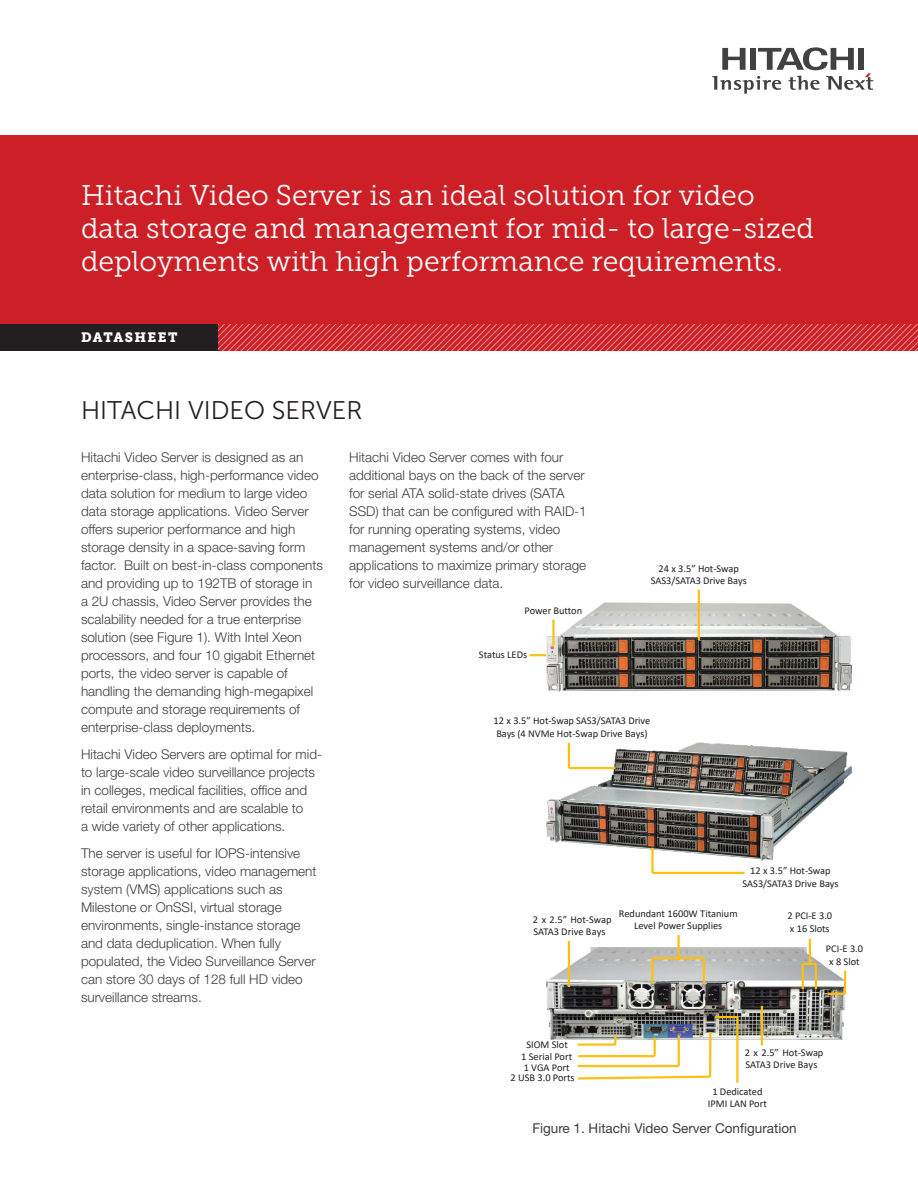
<style>
.page{position:relative;width:918px;height:1188px;background:#fff}
.page>*{position:absolute;margin:0;border:0;box-sizing:border-box;transform-origin:0 0}
.t1{font:28.5px/33px "Museo Slab 300";color:#fff}
.t2{font:25.5px "Museo Sans 300";color:#231f20}
.t3{font:300 13.5px/18px "Helvetica Neue LT Std";color:#3e3e3f}
.t4{font:13.5px "Helvetica Neue LT Std";color:#3e3e3f}
.t5{font:13.5px "Museo Slab 900";letter-spacing:.1em;color:#fff}
.t6{font:10.35px/12.5px "Calibri";letter-spacing:-.005em;color:#231f20;text-align:center}
</style>
<div class="page">
<svg style="left:712px;top:47px;width:161px;height:47px"></svg>
<img style="left:546px;top:602px;width:305px;height:90px">
<img style="left:546px;top:743px;width:305px;height:118px">
<img style="left:546px;top:948px;width:299px;height:92px">
<hr style="left:698px;top:590px;width:2px;height:50px;background:#fcc011">
<hr style="left:552px;top:620px;width:3px;height:26px;background:#fcc011">
<svg style="left:530px;top:654px;width:16px;height:2px"></svg>
<hr style="left:569px;top:767px;width:46px;height:2px;background:#fcc011">
<hr style="left:568px;top:743px;width:2px;height:25px;background:#fcc011">
<hr style="left:652px;top:872px;width:93px;height:2px;background:#fcc011">
<hr style="left:651px;top:848px;width:3px;height:25px;background:#fcc011">
<hr style="left:651px;top:958px;width:3px;height:25px;background:#fcc011">
<hr style="left:703px;top:958px;width:2px;height:25px;background:#fcc011">
<hr style="left:653px;top:957px;width:51px;height:2px;background:#fcc011">
<hr style="left:677px;top:935px;width:3px;height:25px;background:#fcc011">
<hr style="left:568px;top:941px;width:2px;height:46px;background:#fcc011">
<svg style="left:828px;top:993px;width:17px;height:2px"></svg>
<hr style="left:802px;top:964px;width:2px;height:25px;background:#fcc011">
<hr style="left:815px;top:964px;width:2px;height:25px;background:#fcc011">
<svg style="left:803px;top:963px;width:13px;height:2px"></svg>
<hr style="left:809px;top:939px;width:2px;height:25px;background:#fcc011">
<hr style="left:761px;top:1006px;width:2px;height:39px;background:#fcc011">
<hr style="left:577px;top:1043px;width:38px;height:3px;background:#fcc011">
<svg style="left:614px;top:1036px;width:2px;height:9px"></svg>
<hr style="left:578px;top:1055px;width:76px;height:2px;background:#fcc011">
<svg style="left:654px;top:1038px;width:2px;height:18px"></svg>
<hr style="left:578px;top:1065px;width:101px;height:2px;background:#fcc011">
<hr style="left:678px;top:1036px;width:2px;height:30px;background:#fcc011">
<svg style="left:578px;top:1075px;width:133px;height:5px"></svg>
<hr style="left:709px;top:1032px;width:3px;height:45px;background:#fcc011">
<hr style="left:736px;top:1017px;width:3px;height:66px;background:#fcc011">
<hr style="left:715px;top:1016px;width:23px;height:2px;background:#fcc011">
<hr style="left:844px;top:971px;width:2px;height:23px;background:#fcc011">
<div style="left:0;top:135px;width:918px;height:216px;background:#cd2026"></div>
<svg style="left:217px;top:324px;width:701px;height:27px"></svg>
<div style="left:0;top:324px;width:217px;height:27px;background:#231f20"></div>
<h1 class="t1" style="left:81px;top:179px;width:735px">Hitachi Video Server is an ideal solution for video data storage and management for mid- to large-sized deployments with high performance requirements.</h1>
<p class="t5" style="left:81px;top:330px;width:98px">DATASHEET</p>
<h2 class="t2" style="left:81px;top:396px;width:283px">HITACHI VIDEO SERVER</h2>
<p class="t3" style="left:81px;top:448px;width:244px">Hitachi Video Server is designed as an enterprise-class, high-performance video data solution for medium to large video data storage applications. Video Server offers superior performance and high storage density in a space-saving form factor. Built on best-in-class components and providing up to 192TB of storage in<br>a 2U chassis, Video Server provides the scalability needed for a true enterprise solution (see Figure 1). With Intel Xeon processors, and four 10 gigabit Ethernet ports, the video server is capable of handling the demanding high-megapixel compute and storage requirements of enterprise-class deployments.</p>
<p class="t3" style="left:81px;top:745px;width:243px">Hitachi Video Servers are optimal for mid&shy;to large-scale video surveillance projects in colleges, medical facilities, office and retail environments and are scalable to<br>a wide variety of other applications.</p>
<p class="t3" style="left:81px;top:844px;width:237px">The server is useful for IOPS-intensive storage applications, video management system (VMS) applications such as Milestone or OnSSI, virtual storage environments, single-instance storage and data deduplication. When fully populated, the Video Surveillance Server can store 30 days of 128 full HD video surveillance streams.</p>
<p class="t3" style="left:349px;top:448px;width:239px">Hitachi Video Server comes with four additional bays on the back of the server for serial ATA solid-state drives (SATA SSD) that can be configured with RAID-1 for running operating systems, video management systems and/or other applications to maximize primary storage for video surveillance data.</p>
<p class="t6" style="left:525px;top:604px;width:59px">Power Button</p>
<p class="t6" style="left:479px;top:648px;width:50px">Status LEDs</p>
<p class="t6" style="left:651px;top:562px;width:98px">24 x 3.5” Hot-Swap<br>SAS3/SATA3 Drive Bays</p>
<p class="t6" style="left:494px;top:714px;width:158px;text-align:left">12 x 3.5” Hot-Swap SAS3/SATA3 Drive<br>Bays (4 NVMe Hot-Swap Drive Bays)</p>
<p class="t6" style="left:742px;top:865px;width:98px">12 x 3.5” Hot-Swap<br>SAS3/SATA3 Drive Bays</p>
<p class="t6" style="left:533px;top:913px;width:80px;text-align:left">2 x 2.5” Hot-Swap<br>SATA3 Drive Bays</p>
<p class="t6" style="left:619px;top:907px;width:120px">Redundant 1600W Titanium<br>Level Power Supplies</p>
<p class="t6" style="left:787px;top:909px;width:46px;text-align:left">2 PCI-E 3.0 x 16 Slots</p>
<p class="t6" style="left:826px;top:942px;width:39px">PCI-E 3.0 x 8 Slot</p>
<p class="t6" style="left:521px;top:1038px;width:53px;line-height:11.6px">SIOM Slot<br>1 Serial Port<br>1 VGA Port</p>
<p class="t6" style="left:511px;top:1071px;width:66px">2 USB 3.0 Ports</p>
<p class="t6" style="left:745px;top:1046px;width:80px;text-align:left">2 x 2.5” Hot-Swap<br>SATA3 Drive Bays</p>
<p class="t6" style="left:708px;top:1085px;width:60px">1 Dedicated<br>IPMI LAN Port</p>
<p class="t4" style="left:532px;top:1120px;width:266px">Figure 1. Hitachi Video Server Configuration</p>
</div>
